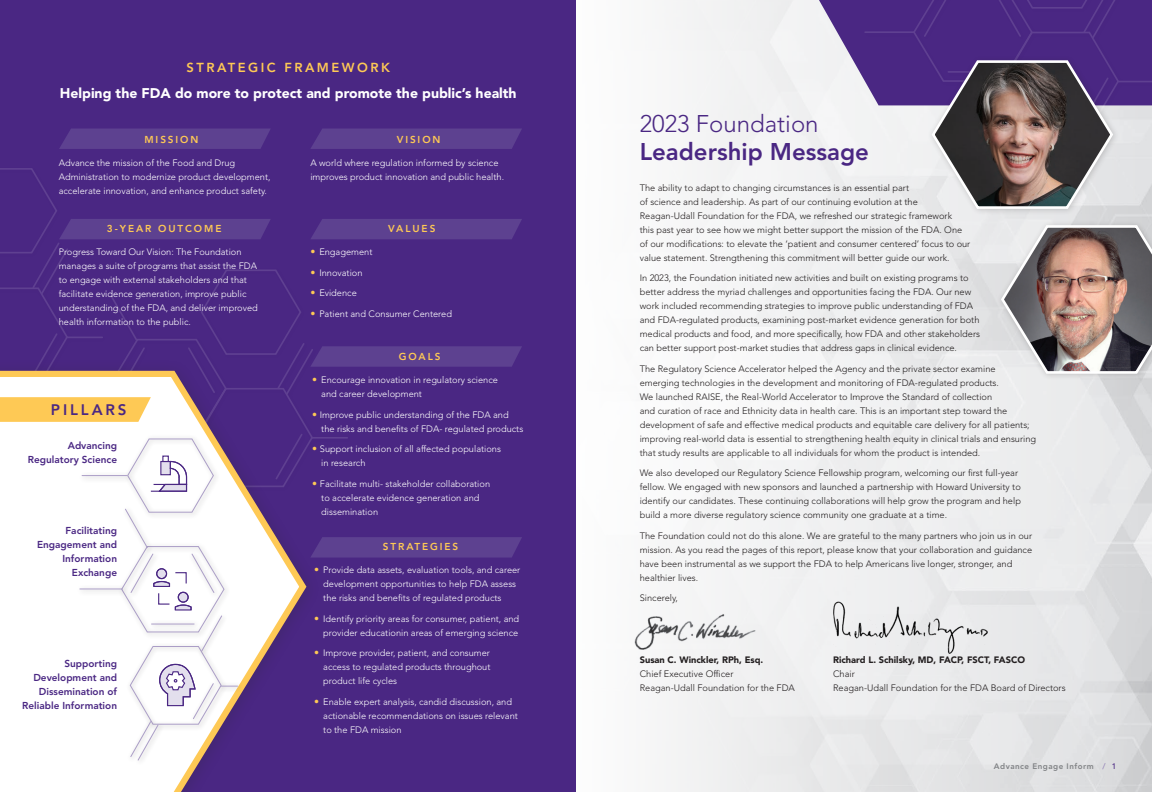
<style>
.page{position:relative;width:1152px;height:792px;background:#fff}
.page>*{position:absolute;margin:0;border:0;box-sizing:border-box;transform-origin:0 0}
.t1{font:800 24px/28.8px "Avenir LT Std";color:#4a2783}
.t2{font:800 15.2px "Avenir LT Std";letter-spacing:.19em;color:#4a2783}
.t3{font:900 14px "Avenir LT Std";color:#fff}
.t4{font:800 13px "Avenir LT Std";letter-spacing:.19em;color:#fec955}
.body{font:800 10px/14px "Avenir LT Std";color:#4a2783;text-align:right}
.headers_all_cap_yellow{font:800 10px "Avenir LT Std";letter-spacing:.19em;color:#fec955}
.body-2{font:300 9.2px/14px "Avenir LT Std";color:#231f20}
.body-3{font:300 9.2px/14px "Avenir LT Std";color:#fff}
.t5{font:800 8px "Avenir LT Std";letter-spacing:.06em;color:#808285}
.s1{font-size:10px;color:#fec955}
.s2{font-weight:300}
.s3{font-weight:900}
.s4{font-weight:500;color:#907eb5}
.s5{font-weight:500;color:#4a2783}
</style>
<div class="page">
<div style="left:0;top:0;width:576px;height:792px;background:#4a2783"></div>
<div style="left:311px;top:129px;width:211px;height:20px;background:#5d4190"></div>
<svg style="left:0;top:761px;width:203px;height:31px;background:#f3eff0"></svg>
<img style="left:630px;top:610px;width:127px;height:39px">
<img style="left:815px;top:599px;width:183px;height:57px">
<div style="left:927px;top:55px;width:193px;height:161px;background:#231f20;opacity:.2"></div>
<svg style="left:819px;top:0;width:333px;height:210px"></svg>
<div style="left:996px;top:220px;width:156px;height:161px;background:#231f20;opacity:.2"></div>
<img style="left:999px;top:223px;width:153px;height:152px">
<div style="left:127px;top:718px;width:30px;height:45px;background:#fefefe"></div>
<div style="left:134px;top:721px;width:30px;height:45px;background:#fff"></div>
<div style="left:59px;top:129px;width:211px;height:20px;background:#5d4190"></div>
<svg style="left:0;top:168px;width:522px;height:593px"></svg>
<p class="t4" style="left:187px;top:59px;width:205px">STRATEGIC FRAMEWORK</p>
<p class="t3" style="left:60px;top:84px;width:458px">Helping the FDA do more to protect and promote the public’s health</p>
<p class="headers_all_cap_yellow" style="left:144px;top:134px;width:55px">MISSION</p>
<p class="body-3" style="left:59px;top:156px;width:213px">Advance the mission of the Food and Drug<br>Administration to modernize product development, accelerate innovation, and enhance product safety.</p>
<p class="headers_all_cap_yellow" style="left:107px;top:223px;width:116px">3-YEAR OUTCOME</p>
<p class="body-3" style="left:59px;top:245px;width:201px">Progress Toward Our Vision: The Foundation manages a suite of programs that assist the FDA to engage with external stakeholders and that facilitate evidence generation, improve public understanding of the FDA, and deliver improved health information to the public.</p>
<p class="t2" style="left:51px;top:401px;width:77px">PILLARS</p>
<p class="body" style="left:28px;top:439px;width:91px">Advancing<br>Regulatory Science</p>
<p class="body" style="left:37px;top:524px;width:82px">Facilitating<br>Engagement and<br>Information<br>Exchange</p>
<p class="body" style="left:22px;top:656px;width:96px">Supporting<br>Development and<br>Dissemination of<br>Reliable Information</p>
<p class="headers_all_cap_yellow" style="left:397px;top:134px;width:45px">VISION</p>
<p class="body-3" style="left:310px;top:156px;width:195px">A world where regulation informed by science improves product innovation and public health.</p>
<p class="headers_all_cap_yellow" style="left:388px;top:223px;width:49px">VALUES</p>
<p class="body-3" style="left:310px;top:245px;width:64px"><span class="s1">•</span> Engagement</p>
<p class="body-3" style="left:310px;top:266px;width:54px"><span class="s1">•</span> Innovation</p>
<p class="body-3" style="left:310px;top:286px;width:48px"><span class="s1">•</span> Evidence</p>
<p class="body-3" style="left:310px;top:307px;width:143px"><span class="s1">•</span> Patient and Consumer Centered</p>
<p class="headers_all_cap_yellow" style="left:399px;top:351px;width:43px">GOALS</p>
<p class="body-3" style="left:321px;top:373px;width:178px;text-indent:-9px"><span class="s1">•</span> Encourage innovation in regulatory science and career development</p>
<p class="body-3" style="left:321px;top:407px;width:204px;text-indent:-9px"><span class="s1">•</span> Improve public understanding of the FDA and the risks and benefits of FDA- regulated products</p>
<p class="body-3" style="left:321px;top:442px;width:181px;text-indent:-9px"><span class="s1">•</span> Support inclusion of all affected populations in research</p>
<p class="body-3" style="left:321px;top:476px;width:170px;text-indent:-9px"><span class="s1">•</span> Facilitate multi- stakeholder collaboration to accelerate evidence generation and dissemination</p>
<p class="headers_all_cap_yellow" style="left:383px;top:541px;width:77px">STRATEGIES</p>
<p class="body-3" style="left:323px;top:563px;width:199px;text-indent:-9px"><span class="s1">•</span> Provide data assets, evaluation tools, and career development opportunities to help FDA assess the risks and benefits of regulated products</p>
<p class="body-3" style="left:314px;top:612px;width:207px;text-align:right"><span class="s1">•</span> Identify priority areas for consumer, patient, and provider educationin areas of emerging science</p>
<p class="body-3" style="left:323px;top:646px;width:169px;text-align:justify;text-indent:-9px"><span class="s1">•</span> Improve provider, patient, and consumer access to regulated products throughout product life cycles</p>
<p class="body-3" style="left:323px;top:695px;width:196px;text-indent:-9px"><span class="s1">•</span> Enable expert analysis, candid discussion, and actionable recommendations on issues relevant to the FDA mission</p>
<p class="t1" style="left:640px;top:109px;width:231px"><span class="s2">2023 Foundation<br></span>Leadership Message</p>
<p class="body-2" style="left:640px;top:181px;width:332px">The ability to adapt to changing circumstances is an essential part<br>of science and leadership. As part of our continuing evolution at the Reagan-Udall Foundation for the FDA, we refreshed our strategic framework<br>this past year to see how we might better support the mission of the FDA. One of our modifications: to elevate the ‘patient and consumer centered’ focus to our value statement. Strengthening this commitment will better guide our work.</p>
<p class="body-2" style="left:640px;top:271px;width:342px">In 2023, the Foundation initiated new activities and built on existing programs to better address the myriad challenges and opportunities facing the FDA. Our new work included recommending strategies to improve public understanding of FDA and FDA-regulated products, examining post-market evidence generation for both medical products and food, and more specifically, how FDA and other stakeholders can better support post-market studies that address gaps in clinical evidence.</p>
<p class="body-2" style="left:640px;top:362px;width:398px">The Regulatory Science Accelerator helped the Agency and the private sector examine emerging technologies in the development and monitoring of FDA-regulated products.<br>We launched RAISE, the Real-World Accelerator to Improve the Standard of collection<br>and curation of race and Ethnicity data in health care. This is an important step toward the development of safe and effective medical products and equitable care delivery for all patients; improving real-world data is essential to strengthening health equity in clinical trials and ensuring that study results are applicable to all individuals for whom the product is intended.</p>
<p class="body-2" style="left:640px;top:466px;width:383px">We also developed our Regulatory Science Fellowship program, welcoming our first full-year fellow. We engaged with new sponsors and launched a partnership with Howard University to identify our candidates. These continuing collaborations will help grow the program and help build a more diverse regulatory science community one graduate at a time.</p>
<p class="body-2" style="left:640px;top:529px;width:394px">The Foundation could not do this alone. We are grateful to the many partners who join us in our mission. As you read the pages of this report, please know that your collaboration and guidance have been instrumental as we support the FDA to help Americans live longer, stronger, and healthier lives.</p>
<p class="body-2" style="left:640px;top:591px;width:40px">Sincerely,</p>
<p class="body-2" style="left:640px;top:653px;width:157px"><span class="s3">Susan C. Winckler, RPh, Esq.<br></span>Chief Executive Officer<br>Reagan-Udall Foundation for the FDA</p>
<p class="body-2" style="left:833px;top:653px;width:234px"><span class="s3">Richard L. Schilsky, MD, FACP, FSCT, FASCO<br></span>Chair<br>Reagan-Udall Foundation for the FDA Board of Directors</p>
<p class="t5" style="left:994px;top:761px;width:124px">Advance Engage Inform <span class="s4">/</span> <span class="s5">1</span></p>
</div>
